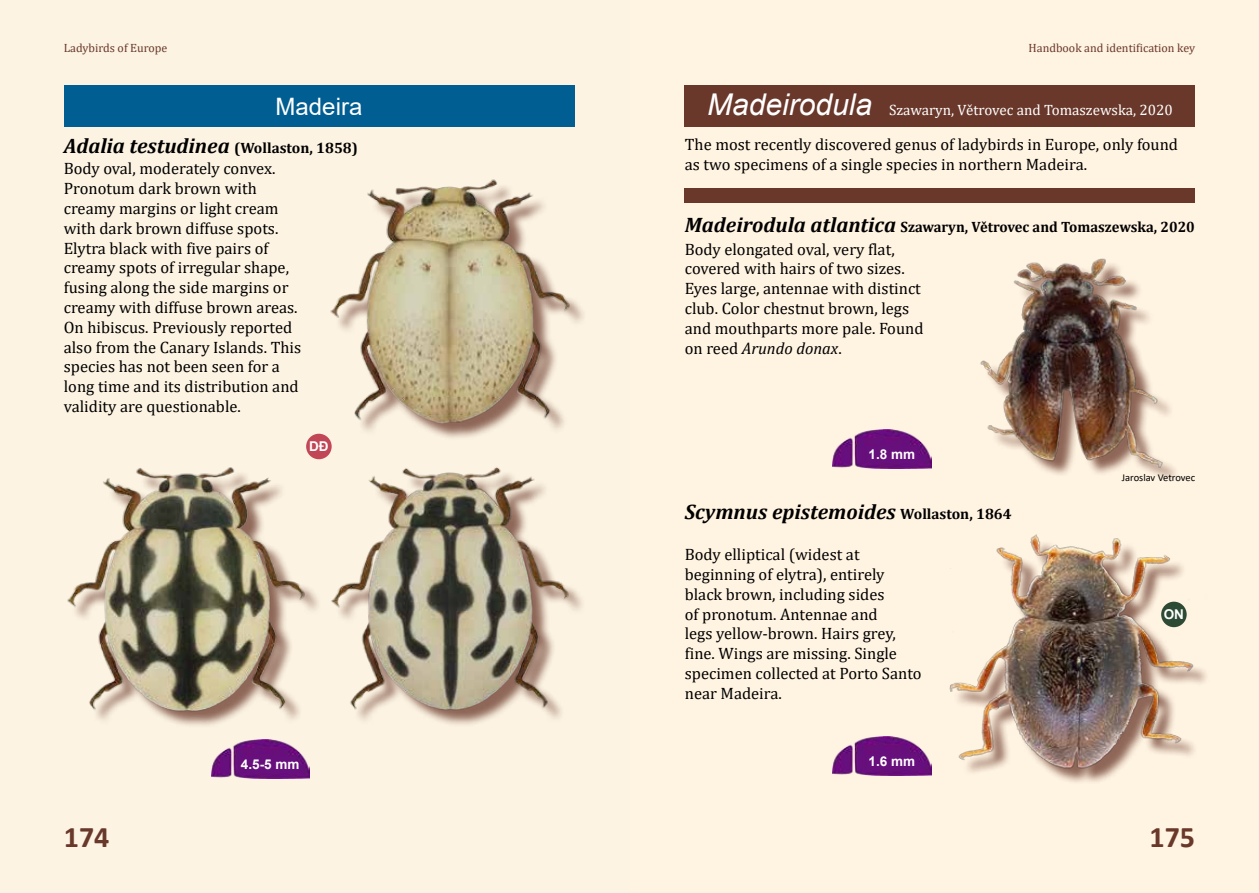
<style>
.page{position:relative;width:1259px;height:893px;background:#fff}
.page>*{position:absolute;margin:0;border:0;box-sizing:border-box;transform-origin:0 0}
.t1{font:700 30px "Calibri";color:#69382a}
.t2{font:24px "Arial";color:#fff}
.t3{font:italic 700 21px "Cambria";color:#000}
.t4{font:16.5px/19.8px "Cambria";color:#000}
.t5{font:700 15px "Cambria";color:#000}
.t6{font:15px "Cambria";color:#fff}
.t7{font:700 13.5px "Arial";color:#fff}
.t8{font:12px "Cambria";color:#69382a}
.t9{font:10.5px "Calibri";color:#000}
.s1{font-style:normal;font-size:15px}
.s2{font-family:"Arial";font-style:italic;font-size:30px}
.s3{font-style:italic;font-size:21px}
.s4{font-style:italic}
</style>
<div class="page">
<div style="left:629px;top:0;width:630px;height:893px;background:#fff3e1"></div>
<div style="left:0;top:0;width:629px;height:893px;background:#fcf3e2"></div>
<div style="left:64px;top:85px;width:510px;height:41px;background:#005e92"></div>
<img style="left:211px;top:739px;width:99px;height:40px">
<div style="left:71px;top:470px;width:250px;height:258px;background:#69382a;opacity:.75"></div>
<img style="left:67px;top:454px;width:243px;height:266px">
<div style="left:334px;top:183px;width:252px;height:257px;background:#69382a;opacity:.75"></div>
<img style="left:330px;top:179px;width:244px;height:246px">
<div style="left:335px;top:470px;width:250px;height:257px;background:#69382a;opacity:.75"></div>
<img style="left:327px;top:455px;width:247px;height:263px">
<div style="left:306px;top:434px;width:26px;height:25px;background:#c14756;border-radius:50%"></div>
<div style="left:685px;top:85px;width:510px;height:41px;background:#69382a"></div>
<div style="left:685px;top:188px;width:510px;height:15px;background:#69382a"></div>
<img style="left:832px;top:430px;width:99px;height:39px">
<div style="left:983px;top:261px;width:196px;height:222px;background:#69382a;opacity:.75"></div>
<img style="left:980px;top:258px;width:185px;height:212px">
<img style="left:832px;top:736px;width:99px;height:39px">
<div style="left:953px;top:539px;width:258px;height:246px;background:#69382a;opacity:.75"></div>
<img style="left:949px;top:534px;width:246px;height:238px">
<div style="left:1161px;top:602px;width:25px;height:25px;background:#2d4b34;border-radius:50%"></div>
<p class="t8" style="left:64px;top:41px;width:105px">Ladybirds of Europe</p>
<p class="t8" style="left:1028px;top:41px;width:168px">Handbook and identification key</p>
<h2 class="t2" style="left:276px;top:90px;width:88px">Madeira</h2>
<p class="t3" style="left:64px;top:131px;width:296px">Adalia testudinea <span class="s1">(Wollaston, 1858)</span></p>
<p class="t4" style="left:64px;top:159px;width:239px">Body oval, moderately convex.<br>Pronotum dark brown with creamy margins or light cream with dark brown diffuse spots.<br>Elytra black with five pairs of creamy spots of irregular shape, fusing along the side margins or creamy with diffuse brown areas.<br>On hibiscus. Previously reported also from the Canary Islands. This species has not been seen for a long time and its distribution and validity are questionable.</p>
<p class="t7" style="left:309px;top:437px;width:21px">DĐ</p>
<p class="t7" style="left:241px;top:755px;width:60px">4.5-5 mm</p>
<p class="t6" style="left:707px;top:101px;width:467px"><span class="s2">Madeirodula</span> Szawaryn, Větrovec and Tomaszewska, 2020</p>
<p class="t4" style="left:685px;top:134px;width:495px">The most recently discovered genus of ladybirds in Europe, only found as two specimens of a single species in northern Madeira.</p>
<p class="t5" style="left:685px;top:216px;width:511px"><span class="s3">Madeirodula atlantica</span> Szawaryn, Větrovec and Tomaszewska, 2020</p>
<p class="t4" style="left:685px;top:239px;width:240px">Body elongated oval, very flat, covered with hairs of two sizes.<br>Eyes large, antennae with distinct club. Color chestnut brown, legs and mouthparts more pale. Found on reed <span class="s4">Arundo donax</span>.</p>
<p class="t7" style="left:868px;top:445px;width:48px">1.8 mm</p>
<p class="t3" style="left:685px;top:497px;width:328px">Scymnus epistemoides <span class="s1">Wollaston, 1864</span></p>
<p class="t4" style="left:685px;top:545px;width:238px">Body elliptical (widest at beginning of elytra), entirely black brown, including sides<br>of pronotum. Antennae and<br>legs yellow-brown. Hairs grey, fine. Wings are missing. Single specimen collected at Porto Santo near Madeira.</p>
<p class="t7" style="left:868px;top:751px;width:48px">1.6 mm</p>
<p class="t9" style="left:1122px;top:470px;width:75px">Jaroslav Vetrovec</p>
<p class="t7" style="left:1163px;top:605px;width:22px">ON</p>
<h1 class="t1" style="left:64px;top:816px;width:47px">174</h1>
<h1 class="t1" style="left:1149px;top:816px;width:47px">175</h1>
</div>
